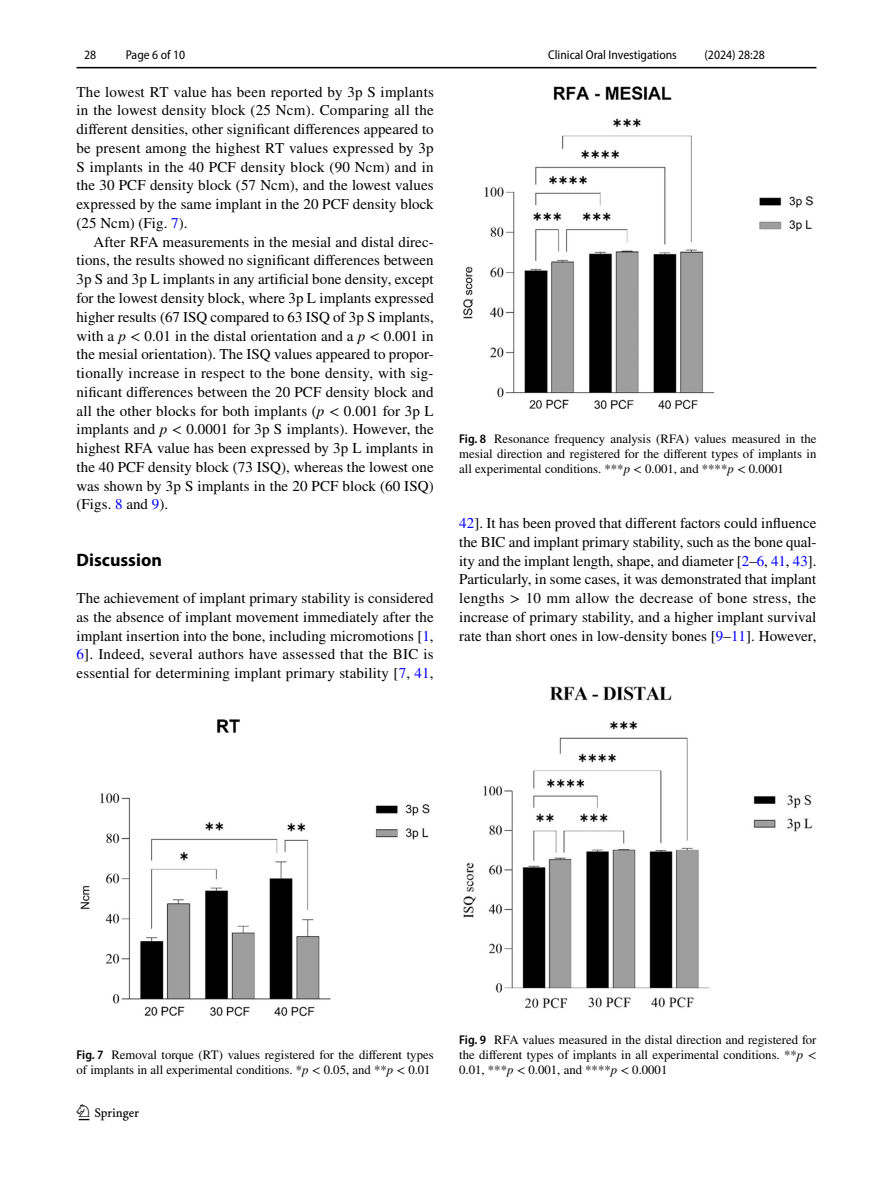
<style>
.page{position:relative;width:893px;height:1187px;background:#fff}
.page>*{position:absolute;margin:0;border:0;box-sizing:border-box;transform-origin:0 0}
.t1{font:22.5px "Springnew Regular 2";color:#000}
.t2{font:700 18px "Myriad Pro";color:#000}
.t3{font:15px/18.8px "STIX";letter-spacing:.005em;color:#000;text-align:justify}
.t4{font:12.75px/15px "STIX";color:#000;text-align:justify}
.t5{font:semi-condensed 12.75px "Myriad Pro";color:#000}
.s1{color:#00f}
.s2{font-style:italic}
.s3{font-family:"Myriad Pro";font-weight:600;font-stretch:semi-condensed}
</style>
<div class="page">
<hr style="left:77px;top:67px;width:739px;height:1px;background:#000">
<img style="left:81px;top:719px;width:348px;height:304px">
<img style="left:463px;top:87px;width:349px;height:321px">
<img style="left:463px;top:686px;width:349px;height:322px">
<p class="t5" style="left:84px;top:48px;width:14px">28</p>
<p class="t5" style="left:126px;top:48px;width:61px">Page 6 of 10</p>
<p class="t3" style="left:77px;top:83px;width:359px">The lowest RT value has been reported by 3p S implants in the lowest density block (25 Ncm). Comparing all the different densities, other significant differences appeared to be present among the highest RT values expressed by 3p S implants in the 40 PCF density block (90 Ncm) and in the 30 PCF density block (57 Ncm), and the lowest values expressed by the same implant in the 20 PCF density block (25 Ncm) (Fig. <span class="s1">7</span>).</p>
<p class="t3" style="left:77px;top:233px;width:359px;text-indent:17px">After RFA measurements in the mesial and distal direc&shy;tions, the results showed no significant differences between 3p S and 3p L implants in any artificial bone density, except for the lowest density block, where 3p L implants expressed higher results (67 ISQ compared to 63 ISQ of 3p S implants, with a <span class="s2">p</span> &lt; 0.01 in the distal orientation and a <span class="s2">p</span> &lt; 0.001 in the mesial orientation). The ISQ values appeared to propor&shy;tionally increase in respect to the bone density, with sig&shy;nificant differences between the 20 PCF density block and all the other blocks for both implants (<span class="s2">p</span> &lt; 0.001 for 3p L implants and <span class="s2">p</span> &lt; 0.0001 for 3p S implants). However, the highest RFA value has been expressed by 3p L implants in the 40 PCF density block (73 ISQ), whereas the lowest one was shown by 3p S implants in the 20 PCF block (60 ISQ) (Figs. <span class="s1">8</span> and <span class="s1">9</span>).</p>
<p class="t2" style="left:77px;top:548px;width:87px">Discussion</p>
<p class="t3" style="left:77px;top:589px;width:359px">The achievement of implant primary stability is considered as the absence of implant movement immediately after the implant insertion into the bone, including micromotions [<span class="s1">1</span>, <span class="s1">6</span>]. Indeed, several authors have assessed that the BIC is essential for determining implant primary stability [<span class="s1">7</span>, <span class="s1">41</span>,</p>
<p class="t5" style="left:548px;top:48px;width:130px">Clinical Oral Investigations</p>
<p class="t5" style="left:704px;top:48px;width:62px">(2024) 28:28</p>
<p class="t4" style="left:459px;top:432px;width:359px"><span class="s3">Fig. 8</span> Resonance frequency analysis (RFA) values measured in the mesial direction and registered for the different types of implants in all experimental conditions. ***<span class="s2">p</span> &lt; 0.001, and ****<span class="s2">p</span> &lt; 0.0001</p>
<p class="t3" style="left:459px;top:514px;width:359px"><span class="s1">42</span>]. It has been proved that different factors could influence the BIC and implant primary stability, such as the bone qual&shy;ity and the implant length, shape, and diameter [<span class="s1">2</span>–<span class="s1">6</span>, <span class="s1">41</span>, <span class="s1">43</span>].<br>Particularly, in some cases, it was demonstrated that implant lengths &gt; 10 mm allow the decrease of bone stress, the increase of primary stability, and a higher implant survival rate than short ones in low-density bones [<span class="s1">9</span>–<span class="s1">11</span>]. However,</p>
<p class="t4" style="left:77px;top:1047px;width:359px"><span class="s3">Fig. 7</span> Removal torque (RT) values registered for the different types of implants in all experimental conditions. *<span class="s2">p</span> &lt; 0.05, and **<span class="s2">p</span> &lt; 0.01</p>
<h1 class="t1" style="left:79px;top:1104px;width:62px">1 3</h1>
<p class="t4" style="left:459px;top:1032px;width:359px"><span class="s3">Fig. 9</span> RFA values measured in the distal direction and registered for the different types of implants in all experimental conditions. **<span class="s2">p</span> &lt; 0.01, ***<span class="s2">p</span> &lt; 0.001, and ****<span class="s2">p</span> &lt; 0.0001</p>
</div>
